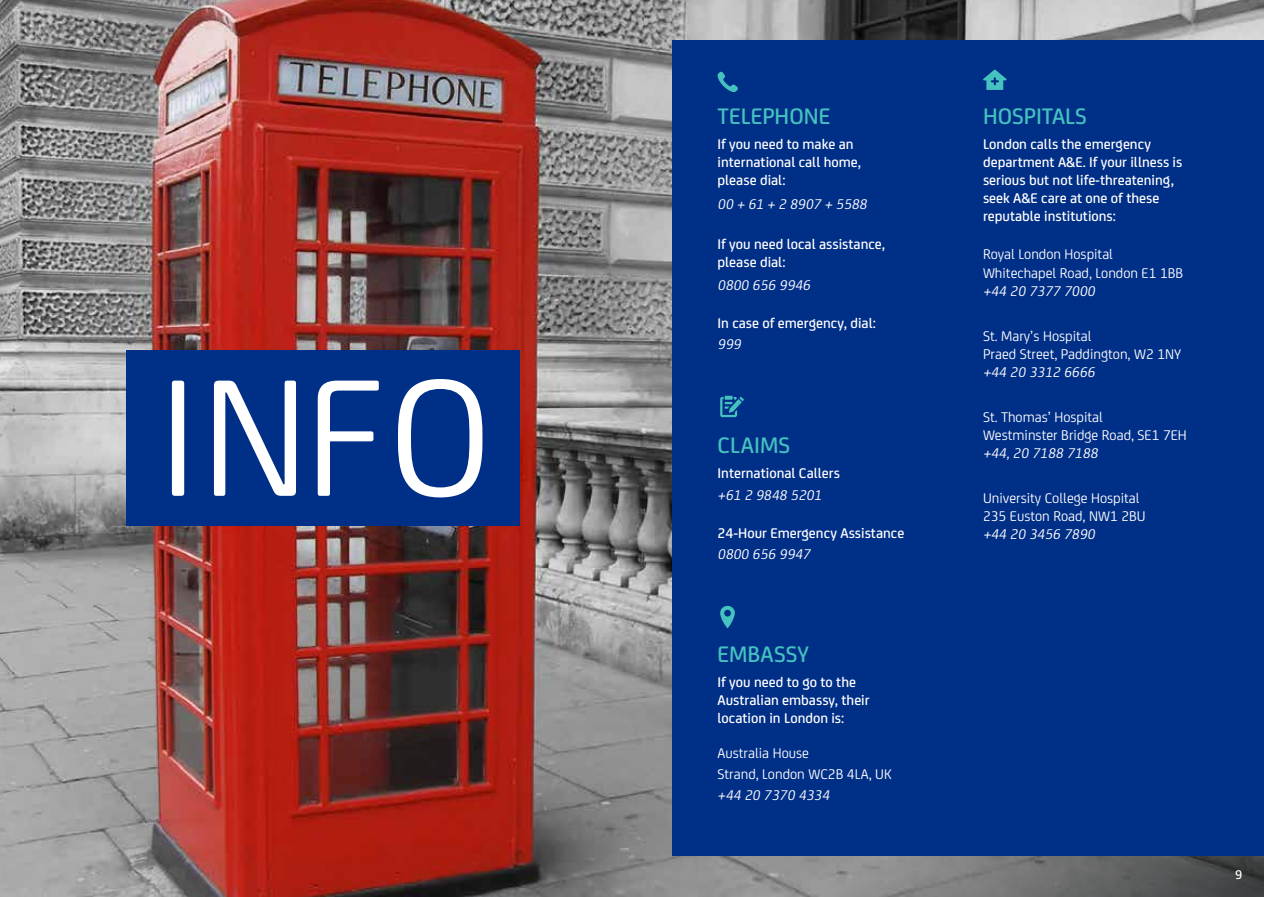
<style>
.page{position:relative;width:1264px;height:897px;background:#fff}
.page>*{position:absolute;margin:0;border:0;box-sizing:border-box;transform-origin:0 0}
.t1{font:178.05px "FS Joey";color:#fff}
.t2{font:500 24px "FS Joey";color:#45c1c0}
.t3{font:500 15px/18px "FS Joey";color:#fff}
.t4{font:15px/18px "FS Joey";color:#fff}
.t5{font:italic 15px "FS Joey";color:#fff}
.t6{font:500 13.5px "FS Joey";color:#fff}
</style>
<div class="page">
<img style="left:0;top:0;width:1264px;height:896px">
<svg style="left:716px;top:856px;width:548px;height:40px;background:#757576"></svg>
<div style="left:126px;top:350px;width:393px;height:175px;background:#002f87"></div>
<div style="left:672px;top:40px;width:592px;height:816px;background:#002f87"></div>
<svg style="left:717px;top:72px;width:21px;height:20px"></svg>
<svg style="left:720px;top:395px;width:24px;height:22px"></svg>
<svg style="left:720px;top:605px;width:15px;height:23px"></svg>
<svg style="left:983px;top:70px;width:23px;height:20px"></svg>
<h1 class="t1" style="left:158px;top:310px;width:335px">INFO</h1>
<h2 class="t2" style="left:717px;top:99px;width:114px">TELEPHONE</h2>
<p class="t3" style="left:717px;top:134px;width:145px">If you need to make an international call home, please dial:</p>
<p class="t5" style="left:717px;top:194px;width:154px">00 + 61 + 2 8907 + 5588</p>
<p class="t3" style="left:717px;top:234px;width:169px">If you need local assistance, please dial:</p>
<p class="t5" style="left:717px;top:274px;width:97px">0800 656 9946</p>
<p class="t3" style="left:717px;top:313px;width:160px">In case of emergency, dial:</p>
<p class="t5" style="left:717px;top:334px;width:28px">999</p>
<h2 class="t2" style="left:717px;top:427px;width:74px">CLAIMS</h2>
<p class="t3" style="left:717px;top:462px;width:124px">International Callers</p>
<p class="t5" style="left:717px;top:484px;width:109px">+61 2 9848 5201</p>
<p class="t3" style="left:717px;top:523px;width:188px">24-Hour Emergency Assistance</p>
<p class="t5" style="left:717px;top:543px;width:97px">0800 656 9947</p>
<h2 class="t2" style="left:717px;top:637px;width:93px">EMBASSY</h2>
<p class="t3" style="left:717px;top:672px;width:154px">If you need to go to the<br>Australian embassy, their location in London is:</p>
<p class="t4" style="left:717px;top:741px;width:175px;line-height:21px">Australia House<br>Strand, London WC2B 4LA, UK</p>
<p class="t5" style="left:717px;top:784px;width:117px">+44 20 7370 4334</p>
<h2 class="t2" style="left:983px;top:99px;width:105px">HOSPITALS</h2>
<p class="t3" style="left:983px;top:134px;width:201px">London calls the emergency department A&amp;E. If your illness is serious but not life-threatening, seek A&amp;E care at one of these reputable institutions:</p>
<p class="t4" style="left:983px;top:244px;width:202px">Royal London Hospital<br>Whitechapel Road, London E1 1BB</p>
<p class="t5" style="left:983px;top:280px;width:117px">+44 20 7377 7000</p>
<p class="t4" style="left:983px;top:325px;width:200px">St. Mary’s Hospital<br>Praed Street, Paddington, W2 1NY</p>
<p class="t5" style="left:983px;top:361px;width:117px">+44 20 3312 6666</p>
<p class="t4" style="left:983px;top:406px;width:205px">St. Thomas’ Hospital<br>Westminster Bridge Road, SE1 7EH</p>
<p class="t5" style="left:983px;top:442px;width:120px">+44,20 7188 7188</p>
<p class="t4" style="left:983px;top:487px;width:164px">University College Hospital<br>235 Euston Road, NW1 2BU</p>
<p class="t5" style="left:983px;top:523px;width:117px">+44 20 3456 7890</p>
<p class="t6" style="left:1235px;top:864px;width:9px">9</p>
</div>
